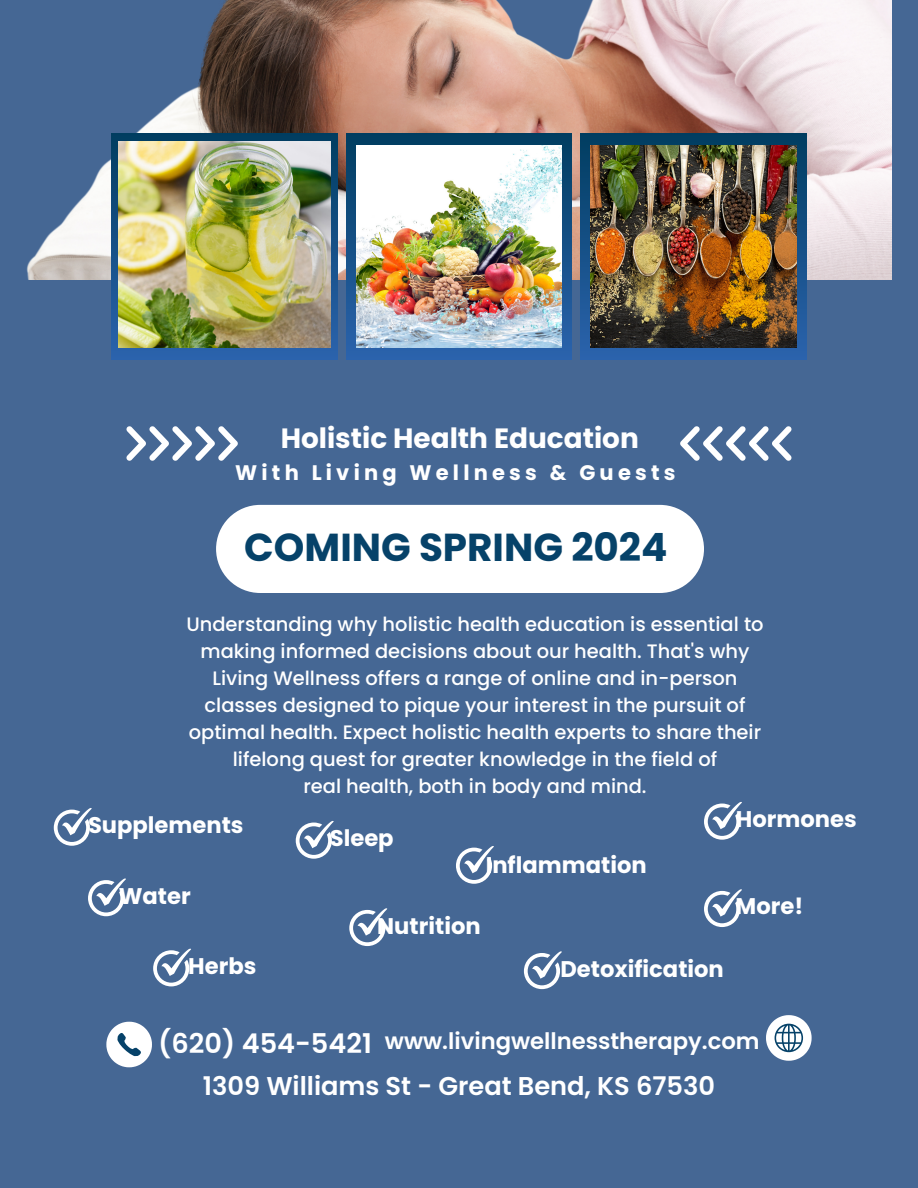
<style>
.page{position:relative;width:918px;height:1188px;background:#456794}
.page>*{position:absolute;margin:0;border:0;box-sizing:border-box;transform-origin:0 0}
.t1{font:700 39px "Poppins";color:#064269}
.t2{font:700 27.9px "Poppins";color:#fff}
.t3{font:600 27.15px "Poppins";color:#fff}
.t4{font:600 25.65px "Poppins";color:#fff}
.t5{font:700 22.65px "Poppins";color:#fff}
.t6{font:600 22.65px "Poppins";color:#fff}
.t7{font:700 21px "Poppins";letter-spacing:.2em;color:#fff}
.t8{font:500 19.5px/27px "Poppins";color:#fff;text-align:center}
</style>
<div class="page">
<img style="left:26px;top:0;width:865px;height:280px">
<div style="left:216px;top:505px;width:488px;height:88px;background:#fff"></div>
<svg style="left:54px;top:808px;width:38px;height:38px"></svg>
<svg style="left:296px;top:821px;width:38px;height:38px"></svg>
<svg style="left:704px;top:802px;width:38px;height:38px"></svg>
<svg style="left:88px;top:878px;width:38px;height:38px"></svg>
<svg style="left:456px;top:846px;width:38px;height:38px"></svg>
<svg style="left:106px;top:1022px;width:46px;height:45px"></svg>
<svg style="left:766px;top:1015px;width:46px;height:46px"></svg>
<div style="left:111px;top:134px;width:226px;height:225px;background:linear-gradient(to bottom,#003d60,#2b63ad)"></div>
<img style="left:346px;top:134px;width:226px;height:225px">
<div style="left:581px;top:134px;width:226px;height:225px;background:linear-gradient(to bottom,#003d60,#2b63ad)"></div>
<img style="left:591px;top:146px;width:206px;height:201px">
<svg style="left:126px;top:426px;width:112px;height:35px"></svg>
<svg style="left:680px;top:426px;width:112px;height:35px"></svg>
<img style="left:119px;top:141px;width:211px;height:206px">
<svg style="left:349px;top:908px;width:38px;height:38px"></svg>
<svg style="left:704px;top:889px;width:38px;height:38px"></svg>
<svg style="left:524px;top:951px;width:38px;height:38px"></svg>
<svg style="left:153px;top:948px;width:38px;height:38px"></svg>
<p class="t2" style="left:281px;top:419px;width:360px">Holistic Health Education</p>
<p class="t7" style="left:235px;top:458px;width:442px">With Living Wellness &amp; Guests</p>
<p class="t1" style="left:244px;top:520px;width:425px">COMING SPRING 2024</p>
<p class="t8" style="left:186px;top:611px;width:579px">Understanding why holistic health education is essential to making informed decisions about our health. That's why Living Wellness offers a range of online and in-person classes designed to pique your interest in the pursuit of optimal health. Expect holistic health experts to share their lifelong quest for greater knowledge in the field of</p>
<p class="t8" style="left:303px;top:773px;width:345px">real health, both in body and mind.</p>
<p class="t5" style="left:88px;top:809px;width:157px">Supplements</p>
<p class="t5" style="left:736px;top:804px;width:122px">Hormones</p>
<p class="t5" style="left:330px;top:823px;width:65px">Sleep</p>
<p class="t5" style="left:119px;top:880px;width:74px">Water</p>
<p class="t5" style="left:486px;top:850px;width:163px">Inflammation</p>
<p class="t5" style="left:377px;top:910px;width:105px">Nutrition</p>
<p class="t5" style="left:188px;top:950px;width:70px">Herbs</p>
<p class="t5" style="left:560px;top:953px;width:165px">Detoxification</p>
<p class="t5" style="left:736px;top:890px;width:69px">More!</p>
<p class="t3" style="left:158px;top:1025px;width:215px">(620) 454-5421</p>
<p class="t6" style="left:385px;top:1025px;width:376px">www.livingwellnesstherapy.com</p>
<p class="t4" style="left:203px;top:1068px;width:514px">1309 Williams St - Great Bend, KS 67530</p>
</div>
